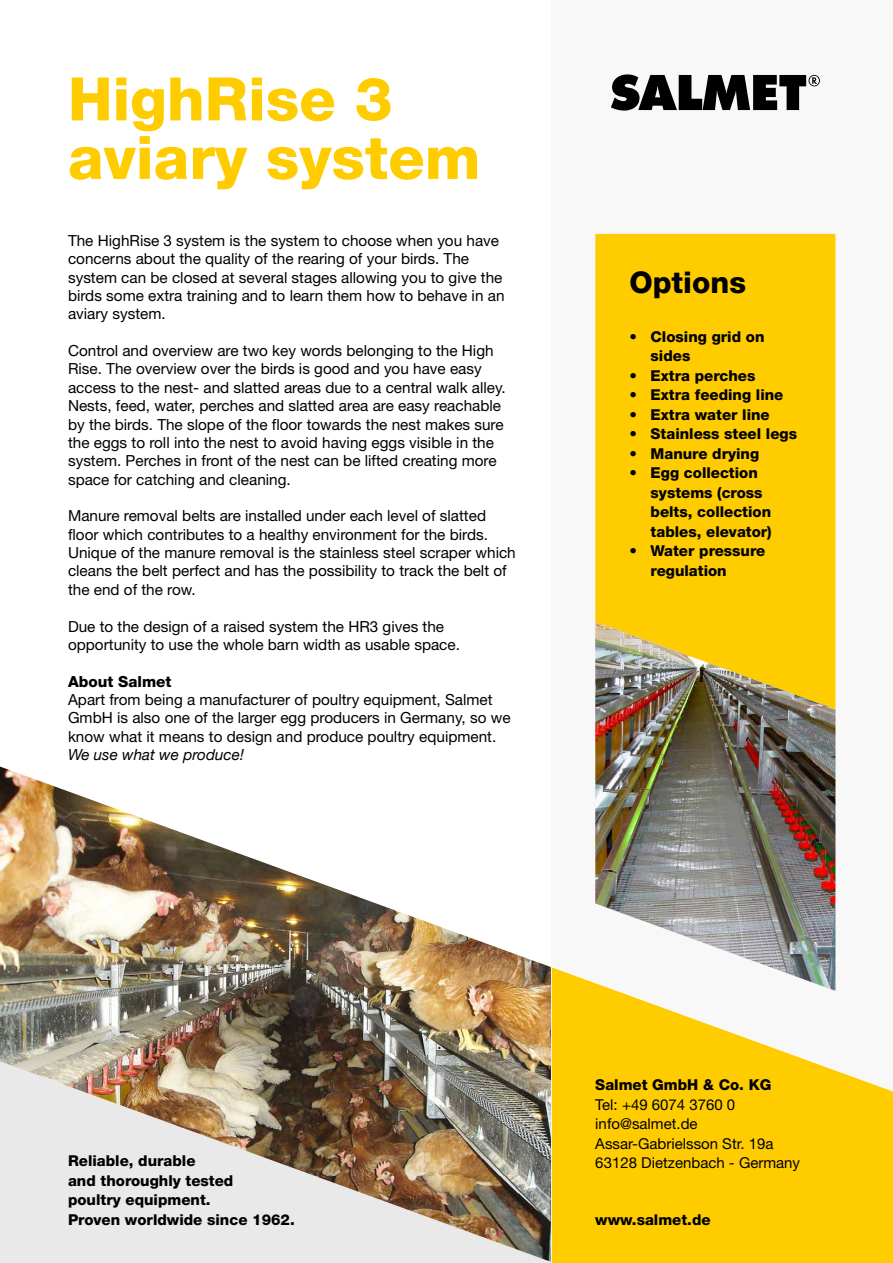
<style>
.page{position:relative;width:893px;height:1263px;background:#fff}
.page>*{position:absolute;margin:0;border:0;box-sizing:border-box;transform-origin:0 0}
.t1{font:800 60px/58.5px "Helvetica Neue LT";color:#fc0}
.t2{font:800 30px "Helvetica Neue LT";color:#000}
.t3{font:15.3px/18.3px "Helvetica Neue LT";color:#000}
.t4{font:italic 15.3px "Helvetica Neue";color:#000}
.t5{font:800 15.3px "Helvetica Neue LT";color:#000}
.t6{font:800 15px/19.5px "Helvetica Neue LT";color:#000}
.t7{font:15px/19.5px "Helvetica Neue LT";color:#000}
</style>
<div class="page">
<img style="left:0;top:766px;width:552px;height:295px">
<div style="left:552px;top:0;width:341px;height:1263px;background:#f8f8f8"></div>
<svg style="left:611px;top:74px;width:209px;height:37px"></svg>
<div style="left:595px;top:234px;width:240px;height:388px;background:#fc0"></div>
<img style="left:0;top:1061px;width:552px;height:202px">
<svg style="left:552px;top:967px;width:341px;height:296px;fill:#fc0"></svg>
<img style="left:595px;top:622px;width:240px;height:369px">
<h1 class="t1" style="left:68px;top:70px;width:414px">HighRise 3 aviary system</h1>
<p class="t3" style="left:68px;top:231px;width:438px">The HighRise 3 system is the system to choose when you have concerns about the quality of the rearing of your birds. The system can be closed at several stages allowing you to give the birds some extra training and to learn them how to behave in an aviary system.</p>
<p class="t3" style="left:68px;top:341px;width:439px">Control and overview are two key words belonging to the High Rise. The overview over the birds is good and you have easy access to the nest- and slatted areas due to a central walk alley.<br>Nests, feed, water, perches and slatted area are easy reachable by the birds. The slope of the floor towards the nest makes sure the eggs to roll into the nest to avoid having eggs visible in the system. Perches in front of the nest can be lifted creating more space for catching and cleaning.</p>
<p class="t3" style="left:68px;top:506px;width:449px">Manure removal belts are installed under each level of slatted floor which contributes to a healthy environment for the birds.<br>Unique of the manure removal is the stainless steel scraper which cleans the belt perfect and has the possibility to track the belt of the end of the row.</p>
<p class="t3" style="left:68px;top:617px;width:393px">Due to the design of a raised system the HR3 gives the opportunity to use the whole barn width as usable space.</p>
<p class="t5" style="left:68px;top:672px;width:105px">About Salmet</p>
<p class="t3" style="left:68px;top:690px;width:444px">Apart from being a manufacturer of poultry equipment, Salmet<br>GmbH is also one of the larger egg producers in Germany, so we know what it means to design and produce poultry equipment.</p>
<p class="t4" style="left:68px;top:743px;width:177px">We use what we produce!</p>
<h2 class="t2" style="left:629px;top:264px;width:118px">Options</h2>
<p class="t6" style="left:651px;top:327px;width:115px;text-indent:-21px">• Closing grid on sides</p>
<p class="t6" style="left:629px;top:366px;width:128px">• Extra perches</p>
<p class="t6" style="left:629px;top:385px;width:156px">• Extra feeding line</p>
<p class="t6" style="left:629px;top:405px;width:142px">• Extra water line</p>
<p class="t6" style="left:629px;top:424px;width:169px">• Stainless steel legs</p>
<p class="t6" style="left:629px;top:444px;width:131px">• Manure drying</p>
<p class="t6" style="left:651px;top:463px;width:123px;text-indent:-21px">• Egg collection systems (cross belts, collection tables, elevator)</p>
<p class="t6" style="left:651px;top:541px;width:116px;text-indent:-21px">• Water pressure regulation</p>
<p class="t6" style="left:68px;top:1151px;width:228px">Reliable, durable<br>and thoroughly tested<br>poultry equipment.<br>Proven worldwide since 1962.</p>
<p class="t6" style="left:595px;top:1075px;width:178px">Salmet GmbH &amp; Co. KG</p>
<p class="t7" style="left:595px;top:1094px;width:206px">Tel: +49 6074 3760 0 info@salmet.de<br>Assar-Gabrielsson Str. 19a<br>63128 Dietzenbach - Germany</p>
<p class="t6" style="left:595px;top:1209px;width:117px">www.salmet.de</p>
</div>
